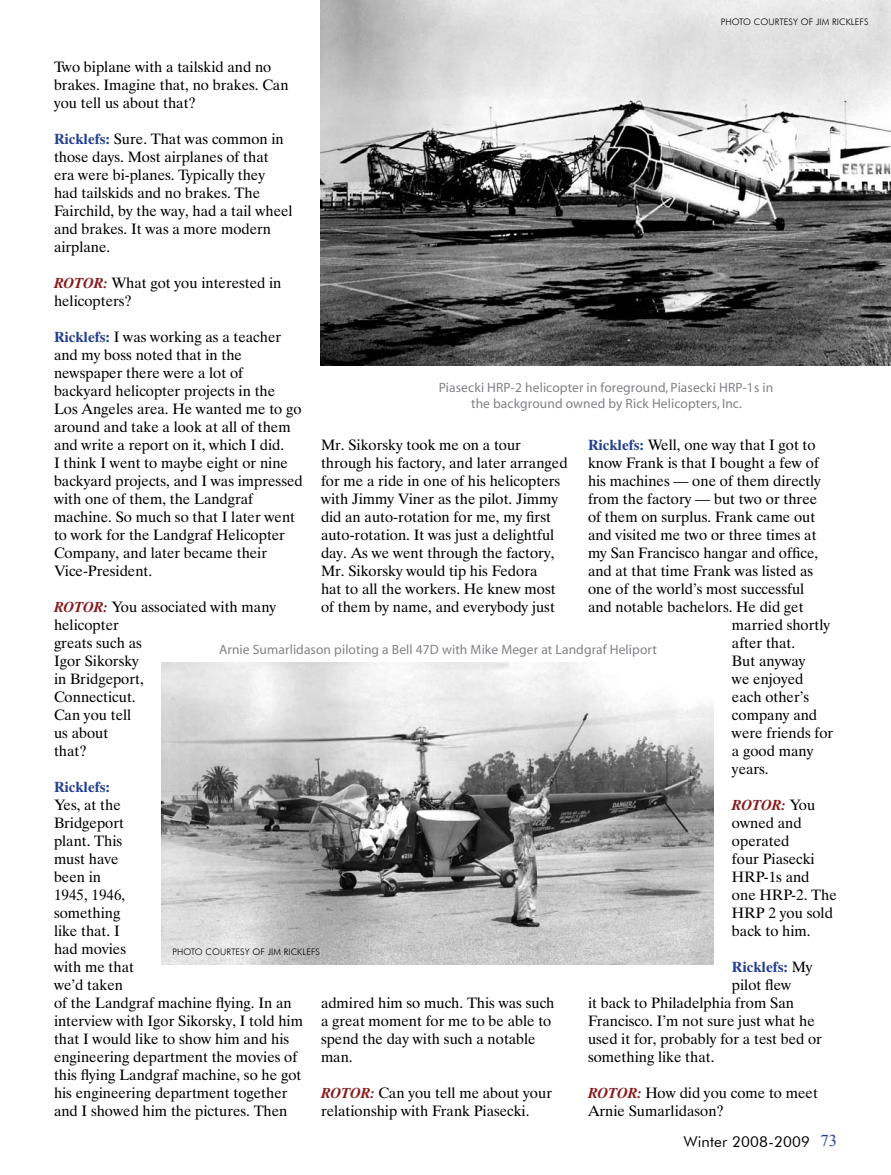
<style>
.page{position:relative;width:891px;height:1175px;background:#fff}
.page>*{position:absolute;margin:0;border:0;box-sizing:border-box;transform-origin:0 0}
.t1{font:15px/18px "Dutch 801 BT";color:#000}
.t2{font:700 15px "Dutch 801 BT";color:#25408f}
.t3{font:15px "Futura BT";letter-spacing:.015em;color:#000}
.t4{font:13.5px/16.2px "Myriad";letter-spacing:.01em;color:#808285;text-align:center}
.t5{font:300 9px "Futura BT";letter-spacing:.01em;color:#000}
.s1{font-weight:700;color:#25408f}
.s2{font-weight:700;font-style:italic;color:#891a1c}
.s3{font-weight:400;color:#000}
.s4{font-family:"Times New Roman";font-size:16.5px;color:#25408f}
</style>
<div class="page">
<img style="left:321px;top:0;width:570px;height:365px">
<img style="left:162px;top:662px;width:552px;height:302px">
<p class="t5" style="left:721px;top:16px;width:69px">PHOTO COURTESY</p>
<p class="t5" style="left:801px;top:16px;width:68px">OF JIM RICKLEFS</p>
<p class="t1" style="left:54px;top:58px;width:236px">Two biplane with a tailskid and no brakes. Imagine that, no brakes. Can you tell us about that?</p>
<p class="t1" style="left:54px;top:130px;width:240px"><span class="s1">Ricklefs:</span> Sure. That was common in those days. Most airplanes of that era were bi-planes. Typically they<br>had tailskids and no brakes. The<br>Fairchild, by the way, had a tail wheel and brakes. It was a more modern airplane.</p>
<p class="t1" style="left:54px;top:274px;width:229px"><span class="s2">ROTOR:</span> What got you interested in helicopters?</p>
<p class="t1" style="left:54px;top:328px;width:250px"><span class="s1">Ricklefs:</span> I was working as a teacher and my boss noted that in the newspaper there were a lot of backyard helicopter projects in the<br>Los Angeles area. He wanted me to go around and take a look at all of them and write a report on it, which I did.<br>I think I went to maybe eight or nine backyard projects, and I was impressed with one of them, the Landgraf machine. So much so that I later went to work for the Landgraf Helicopter<br>Company, and later became their<br>Vice-President.</p>
<p class="t1" style="left:54px;top:598px;width:224px"><span class="s2">ROTOR:</span> You associated with many helicopter<br>greats such as<br>Igor Sikorsky<br>in Bridgeport,<br>Connecticut.<br>Can you tell<br>us about<br>that?</p>
<p class="t2" style="left:54px;top:778px;width:58px">Ricklefs:</p>
<p class="t1" style="left:54px;top:796px;width:250px">Yes, at the<br>Bridgeport<br>plant. This<br>must have<br>been in<br>1945, 1946,<br>something<br>like that. I<br>had movies<br>with me that<br>we’d taken<br>of the Landgraf machine flying. In an interview with Igor Sikorsky, I told him that I would like to show him and his engineering department the movies of this flying Landgraf machine, so he got his engineering department together and I showed him the pictures. Then</p>
<p class="t4" style="left:439px;top:380px;width:336px">Piasecki HRP-2 helicopter in foreground, Piasecki HRP-1s in the background owned by Rick Helicopters, Inc.</p>
<p class="t1" style="left:321px;top:436px;width:248px">Mr. Sikorsky took me on a tour through his factory, and later arranged for me a ride in one of his helicopters with Jimmy Viner as the pilot. Jimmy did an auto-rotation for me, my first auto-rotation. It was just a delightful day. As we went through the factory, Mr. Sikorsky would tip his Fedora<br>hat to all the workers. He knew most of them by name, and everybody just</p>
<p class="t1" style="left:588px;top:436px;width:229px"><span class="s1">Ricklefs:</span> Well, one way that I got to</p>
<p class="t1" style="left:588px;top:454px;width:232px">know Frank is that I bought a few of</p>
<p class="t1" style="left:588px;top:472px;width:234px">his machines — one of them directly</p>
<p class="t1" style="left:588px;top:490px;width:231px">from the factory — but two or three</p>
<p class="t1" style="left:588px;top:508px;width:229px">of them on surplus. Frank came out</p>
<p class="t1" style="left:588px;top:526px;width:230px">and visited me two or three times at</p>
<p class="t1" style="left:588px;top:544px;width:232px">my San Francisco hangar and office,</p>
<p class="t1" style="left:588px;top:562px;width:227px">and at that time Frank was listed as</p>
<p class="t1" style="left:588px;top:580px;width:218px">one of the world’s most successful</p>
<p class="t1" style="left:588px;top:598px;width:217px">and notable bachelors. He did get</p>
<p class="t1" style="left:732px;top:616px;width:100px">married shortly</p>
<p class="t1" style="left:732px;top:634px;width:65px">after that.</p>
<p class="t1" style="left:732px;top:652px;width:75px">But anyway</p>
<p class="t1" style="left:732px;top:670px;width:73px">we enjoyed</p>
<p class="t1" style="left:732px;top:688px;width:79px">each other’s</p>
<p class="t1" style="left:732px;top:706px;width:87px">company and</p>
<p class="t1" style="left:732px;top:724px;width:103px">were friends for</p>
<p class="t1" style="left:732px;top:742px;width:83px">a good many</p>
<p class="t1" style="left:732px;top:760px;width:38px">years.</p>
<p class="t1" style="left:732px;top:796px;width:106px"><span class="s2">ROTOR:</span> You owned and operated<br>four Piasecki<br>HRP‑1s and one HRP-2. The<br>HRP 2 you sold back to him.</p>
<p class="t2" style="left:732px;top:958px;width:82px">Ricklefs: <span class="s3">My</span></p>
<p class="t1" style="left:732px;top:976px;width:61px">pilot flew</p>
<p class="t1" style="left:588px;top:994px;width:208px">it back to Philadelphia from San</p>
<p class="t1" style="left:588px;top:1012px;width:228px">Francisco. I’m not sure just what he</p>
<p class="t1" style="left:588px;top:1030px;width:236px">used it for, probably for a test bed or</p>
<p class="t1" style="left:588px;top:1048px;width:128px">something like that.</p>
<p class="t1" style="left:588px;top:1084px;width:231px"><span class="s2">ROTOR:</span> How did you come to meet<br>Arnie Sumarlidason?</p>
<p class="t4" style="left:219px;top:641px;width:439px">Arnie Sumarlidason piloting a Bell 47D with Mike Meger at Landgraf Heliport</p>
<p class="t5" style="left:172px;top:946px;width:69px">PHOTO COURTESY</p>
<p class="t5" style="left:252px;top:946px;width:68px">OF JIM RICKLEFS</p>
<p class="t1" style="left:321px;top:994px;width:235px">admired him so much. This was such a great moment for me to be able to spend the day with such a notable man.</p>
<p class="t1" style="left:321px;top:1084px;width:233px"><span class="s2">ROTOR:</span> Can you tell me about your relationship with Frank Piasecki.</p>
<p class="t3" style="left:684px;top:1132px;width:155px">Winter 2008-2009 <span class="s4">73</span></p>
</div>
